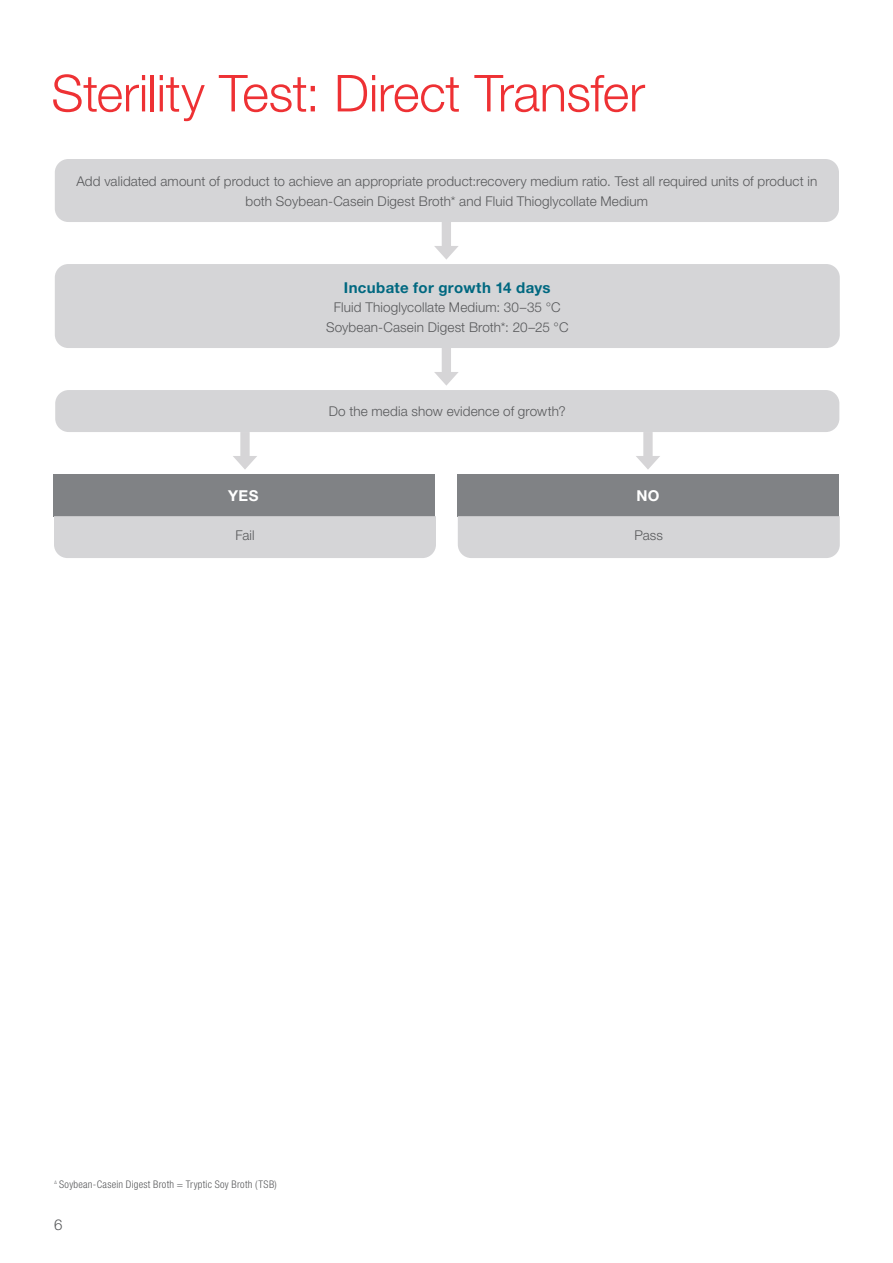
<style>
.page{position:relative;width:893px;height:1263px;background:#fff}
.page>*{position:absolute;margin:0;border:0;box-sizing:border-box;transform-origin:0 0}
.t1{font:300 51px "Helvetica Neue LTW1 G";letter-spacing:-.01em;color:#ee3134}
.t2{font:700 15px "Helvetica Neue LTW1 G";letter-spacing:.025em;color:#006880}
.t3{font:700 15px "Helvetica Neue LTW1 G";color:#fff}
.t4{font:300 15px "Helvetica Neue LTW1 G";color:#58595b}
.t5{font:300 13.5px/19.5px "Helvetica Neue LTW1 G";letter-spacing:.01em;color:#58595b;text-align:center}
.t6{font:300 condensed 10.5px "Helvetica Neue LTW1 G";letter-spacing:.025em;color:#58595b}
</style>
<div class="page">
<div style="left:55px;top:159px;width:784px;height:63px;background:#d5d5d7;border-radius:14px"></div>
<div style="left:457px;top:474px;width:382px;height:42px;background:#808285"></div>
<div style="left:53px;top:474px;width:382px;height:42px;background:#808285"></div>
<div style="left:458px;top:516px;width:382px;height:42px;background:#d5d5d7"></div>
<div style="left:54px;top:516px;width:382px;height:42px;background:#d5d5d7"></div>
<svg style="left:434px;top:222px;width:24px;height:38px"></svg>
<svg style="left:434px;top:348px;width:24px;height:38px"></svg>
<svg style="left:233px;top:432px;width:24px;height:37px"></svg>
<svg style="left:636px;top:432px;width:24px;height:37px"></svg>
<div style="left:55px;top:264px;width:785px;height:84px;background:#d5d5d7;border-radius:14px"></div>
<div style="left:55px;top:390px;width:784px;height:42px;background:#d5d5d7;border-radius:14px"></div>
<h1 class="t1" style="left:51px;top:62px;width:595px">Sterility Test: Direct Transfer</h1>
<p class="t5" style="left:76px;top:171px;width:742px">Add validated amount of product to achieve an appropriate product:recovery medium ratio. Test all required units of product in both Soybean-Casein Digest Broth* and Fluid Thioglycollate Medium</p>
<p class="t2" style="left:344px;top:278px;width:208px">Incubate for growth 14 days</p>
<p class="t5" style="left:326px;top:297px;width:244px">Fluid Thioglycollate Medium: 30–35 °C<br>Soybean-Casein Digest Broth*: 20–25 °C</p>
<p class="t5" style="left:329px;top:401px;width:239px">Do the media show evidence of growth?</p>
<p class="t3" style="left:228px;top:486px;width:32px">YES</p>
<p class="t3" style="left:636px;top:486px;width:25px">NO</p>
<p class="t5" style="left:235px;top:526px;width:21px">Fail</p>
<p class="t5" style="left:635px;top:526px;width:30px">Pass</p>
<p class="t6" style="left:54px;top:1178px;width:224px"><sup>∆</sup> Soybean-Casein Digest Broth = Tryptic Soy Broth (TSB)</p>
<p class="t4" style="left:54px;top:1215px;width:10px">6</p>
</div>
